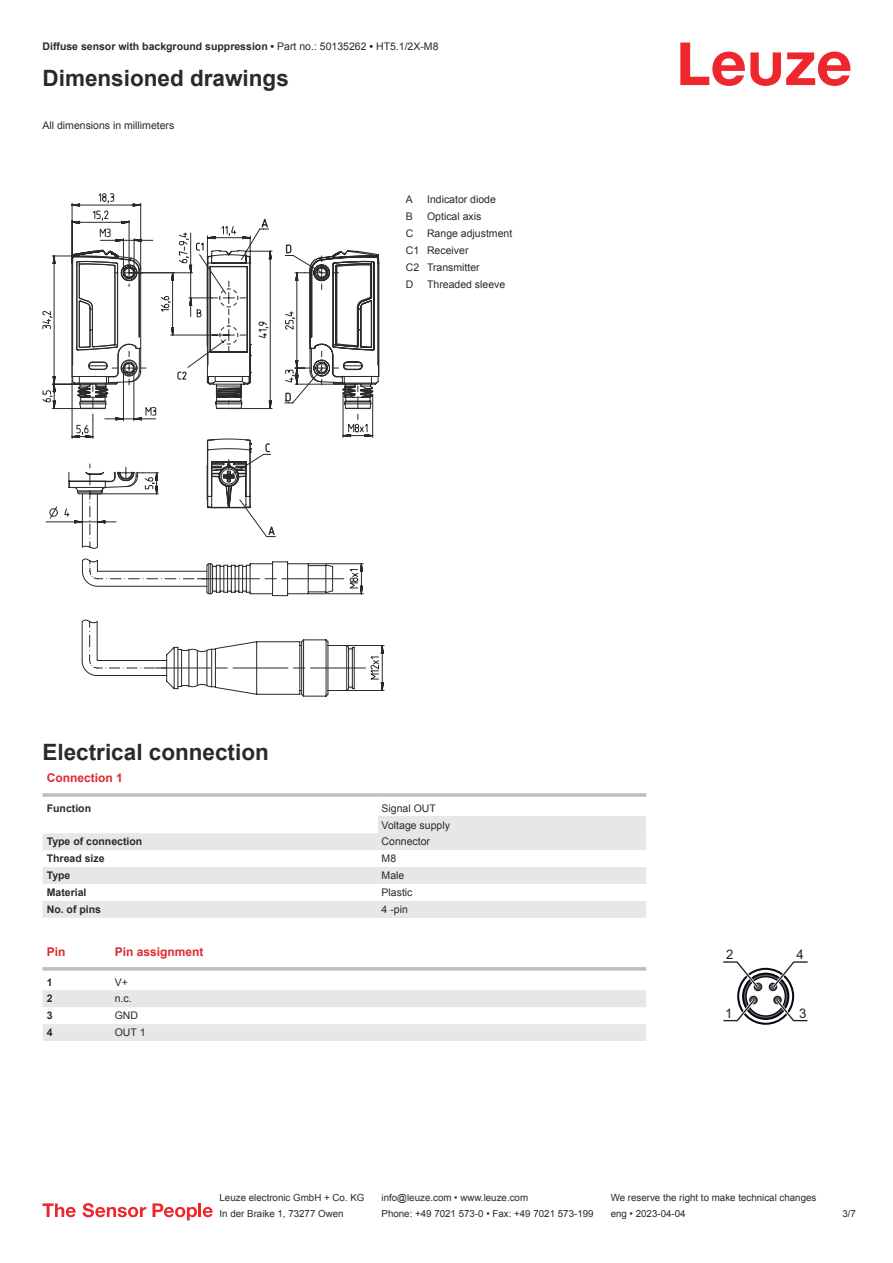
<style>
.page{position:relative;width:893px;height:1263px;background:#fff}
.page>*{position:absolute;margin:0;border:0;box-sizing:border-box;transform-origin:0 0}
.t1{font:700 22.5px "Arial";color:#2b292a}
.t2{font:13.2px "Arial";color:#1e2328}
.t3{font:700 12px "Arial";color:#db2a30}
.t4{font:10.5px/17px "Arial";color:#2b292a}
.t5{font:700 10.5px "Arial";color:#2b292a}
.t6{font:9.75px "Arial";color:#2b292a}
.s1{font-weight:400}
</style>
<div class="page">
<svg style="left:680px;top:43px;width:170px;height:43px"></svg>
<svg style="left:43px;top:833px;width:335px;height:85px;fill:#e6e7e9"></svg>
<hr style="left:43px;top:793px;width:335px;height:4px;background:#bdbfc1">
<hr style="left:378px;top:793px;width:268px;height:4px;background:#c9cbcc">
<div style="left:378px;top:816px;width:268px;height:17px;background:#e6e7e9"></div>
<div style="left:378px;top:833px;width:268px;height:17px;background:#e6e7e9"></div>
<div style="left:378px;top:867px;width:268px;height:17px;background:#e6e7e9"></div>
<div style="left:378px;top:901px;width:268px;height:17px;background:#e6e7e9"></div>
<svg style="left:43px;top:990px;width:603px;height:51px"></svg>
<svg style="left:43px;top:967px;width:68px;height:4px"></svg>
<svg style="left:111px;top:967px;width:267px;height:4px"></svg>
<svg style="left:378px;top:967px;width:268px;height:4px"></svg>
<svg style="left:723px;top:961px;width:85px;height:64px"></svg>
<svg style="left:43px;top:1203px;width:33px;height:14px"></svg>
<svg style="left:83px;top:1203px;width:63px;height:14px"></svg>
<svg style="left:153px;top:1203px;width:44px;height:17px"></svg>
<hr style="left:198px;top:1203px;width:3px;height:14px;background:#ed272d">
<svg style="left:203px;top:1207px;width:10px;height:10px"></svg>
<svg style="left:71px;top:193px;width:71px;height:22px"></svg>
<svg style="left:43px;top:215px;width:337px;height:473px"></svg>
<p class="t5" style="left:43px;top:43px;width:397px">Diffuse sensor with background suppression • <span class="s1">Part no.: 50135262</span> • <span class="s1">HT5.1/2X-M8</span></p>
<h1 class="t1" style="left:43px;top:70px;width:248px">Dimensioned drawings</h1>
<p class="t4" style="left:43px;top:117px;width:133px">All dimensions in millimeters</p>
<p class="t4" style="left:406px;top:192px;width:9px">A</p>
<p class="t4" style="left:427px;top:192px;width:70px">Indicator diode</p>
<p class="t4" style="left:406px;top:209px;width:9px">B</p>
<p class="t4" style="left:427px;top:209px;width:56px">Optical axis</p>
<p class="t4" style="left:406px;top:226px;width:9px">C</p>
<p class="t4" style="left:406px;top:226px;width:108px;text-indent:21px">Range adjustment<br>C1 Receiver<br>C2 Transmitter<br>D</p>
<p class="t4" style="left:427px;top:277px;width:80px">Threaded sleeve</p>
<h1 class="t1" style="left:43px;top:744px;width:228px">Electrical connection</h1>
<p class="t3" style="left:47px;top:774px;width:78px">Connection 1</p>
<p class="t5" style="left:47px;top:804px;width:46px">Function</p>
<p class="t4" style="left:382px;top:800px;width:70px">Signal OUT<br>Voltage supply</p>
<p class="t5" style="left:47px;top:838px;width:97px">Type of connection</p>
<p class="t4" style="left:382px;top:834px;width:50px">Connector</p>
<p class="t5" style="left:47px;top:855px;width:59px">Thread size</p>
<p class="t4" style="left:382px;top:851px;width:16px">M8</p>
<p class="t5" style="left:47px;top:872px;width:25px">Type</p>
<p class="t4" style="left:382px;top:868px;width:24px">Male</p>
<p class="t5" style="left:47px;top:888px;width:41px">Material</p>
<p class="t4" style="left:382px;top:885px;width:32px">Plastic</p>
<p class="t5" style="left:47px;top:905px;width:56px">No. of pins</p>
<p class="t4" style="left:382px;top:902px;width:28px">4 -pin</p>
<p class="t3" style="left:47px;top:947px;width:20px">Pin</p>
<p class="t3" style="left:115px;top:947px;width:90px">Pin assignment</p>
<p class="t5" style="left:47px;top:978px;width:7px">1</p>
<p class="t4" style="left:115px;top:974px;width:15px">V+</p>
<p class="t5" style="left:47px;top:995px;width:7px">2</p>
<p class="t4" style="left:115px;top:991px;width:18px">n.c.</p>
<p class="t5" style="left:47px;top:1012px;width:7px">3</p>
<p class="t4" style="left:115px;top:1008px;width:25px">GND</p>
<p class="t5" style="left:47px;top:1029px;width:7px">4</p>
<p class="t4" style="left:115px;top:1025px;width:32px">OUT 1</p>
<p class="t2" style="left:726px;top:947px;width:9px">2</p>
<p class="t2" style="left:796px;top:947px;width:9px">4</p>
<p class="t2" style="left:725px;top:1006px;width:9px">1</p>
<p class="t2" style="left:799px;top:1006px;width:9px">3</p>
<p class="t6" style="left:220px;top:1194px;width:146px">Leuze electronic GmbH + Co. KG</p>
<p class="t6" style="left:381px;top:1194px;width:148px">info@leuze.com • www.leuze.com</p>
<p class="t6" style="left:611px;top:1194px;width:207px">We reserve the right to make technical changes</p>
<p class="t6" style="left:220px;top:1210px;width:126px">In der Braike 1, 73277 Owen</p>
<p class="t6" style="left:381px;top:1210px;width:214px">Phone: +49 7021 573-0 • Fax: +49 7021 573-199</p>
<p class="t6" style="left:611px;top:1210px;width:76px">eng • 2023-04-04</p>
<p class="t6" style="left:842px;top:1210px;width:15px">3 /7</p>
</div>
